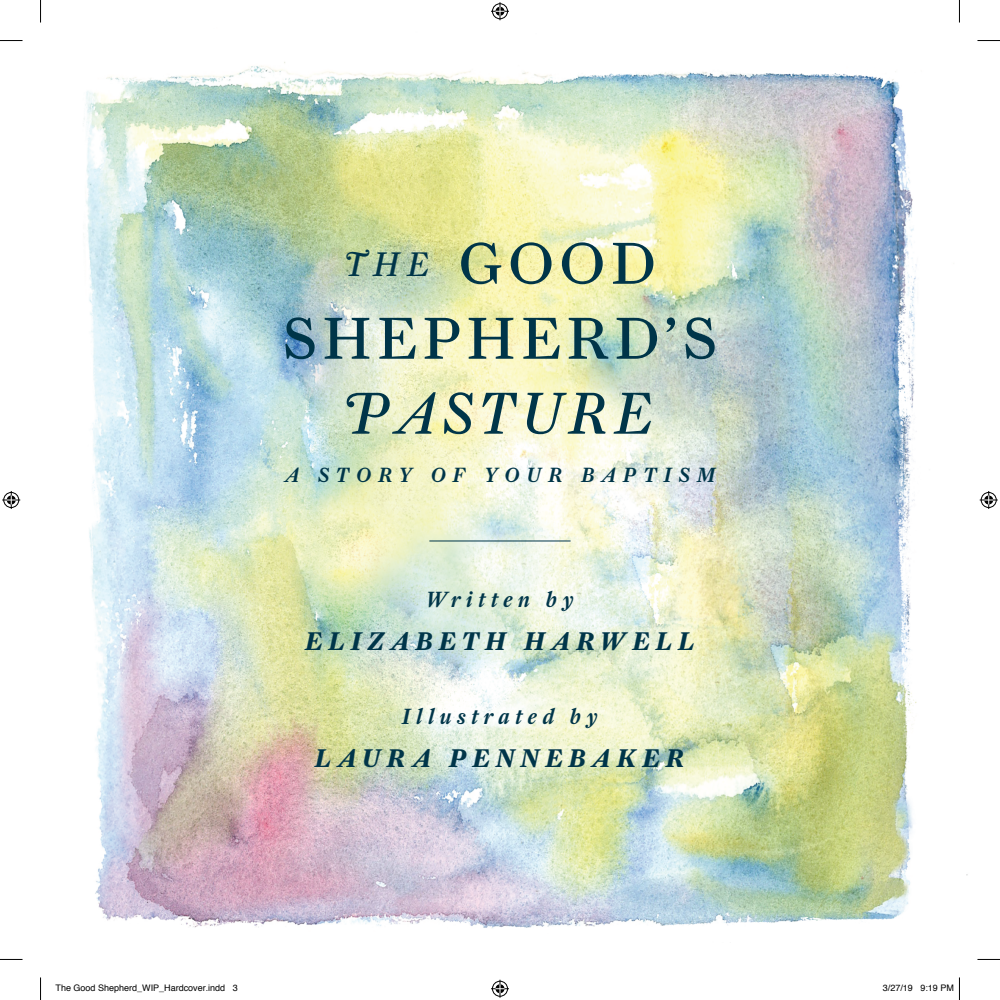
<style>
.page{position:relative;width:1000px;height:1000px;background:#fff}
.page>*{position:absolute;margin:0;border:0;box-sizing:border-box;transform-origin:0 0}
.t1{font:59.4px/74.8px "Farnham Display";letter-spacing:.1em;color:#003549;text-align:center}
.t2{font:italic 59.4px "Farnham Display";letter-spacing:.1em;color:#003549}
.t3{font:italic 700 25.65px "Farnham Display";letter-spacing:.25em;color:#003549}
.t4{font:italic 700 25.65px "Farnham Display";letter-spacing:.25em;color:#003549}
.t5{font:italic 500 22.05px "Farnham Display";letter-spacing:.25em;color:#003549}
.t6{font:italic 500 20.7px "Farnham Display";letter-spacing:.34em;color:#003549}
.t7{font:9px "Helvetica";color:#000}
.s1{font-style:italic;font-size:34.2px}
</style>
<div class="page">
<img style="left:84px;top:62px;width:884px;height:866px">
<hr style="left:429px;top:540px;width:141px;height:1px;background:#003549">
<svg style="left:0;top:40px;width:22px;height:1px"></svg>
<svg style="left:977px;top:40px;width:22px;height:1px"></svg>
<svg style="left:0;top:958px;width:22px;height:1px"></svg>
<svg style="left:978px;top:958px;width:21px;height:1px"></svg>
<svg style="left:40px;top:0;width:1px;height:23px"></svg>
<svg style="left:40px;top:977px;width:1px;height:22px"></svg>
<svg style="left:958px;top:0;width:1px;height:22px"></svg>
<svg style="left:491px;top:2px;width:18px;height:18px"></svg>
<svg style="left:491px;top:979px;width:18px;height:18px"></svg>
<svg style="left:2px;top:491px;width:18px;height:18px"></svg>
<svg style="left:979px;top:491px;width:18px;height:18px"></svg>
<svg style="left:958px;top:978px;width:1px;height:21px"></svg>
<h1 class="t1" style="left:283px;top:225px;width:435px"><span class="s1">THE</span> GOOD<br>SHEPHERD’S</h1>
<h1 class="t2" style="left:348px;top:378px;width:305px">PASTURE</h1>
<h3 class="t6" style="left:284px;top:462px;width:432px">A STORY OF YOUR BAPTISM</h3>
<h3 class="t5" style="left:426px;top:586px;width:149px">Written by</h3>
<h2 class="t3" style="left:305px;top:625px;width:390px">ELIZABETH HARWELL</h2>
<h3 class="t5" style="left:402px;top:702px;width:197px">Illustrated by</h3>
<h2 class="t4" style="left:315px;top:742px;width:371px">LAURA PENNEBAKER</h2>
<p class="t7" style="left:56px;top:980px;width:184px">The Good Shepherd_WIP_Hardcover.indd 3</p>
<p class="t7" style="left:882px;top:980px;width:73px">3/27/19 9:19 PM</p>
</div>
